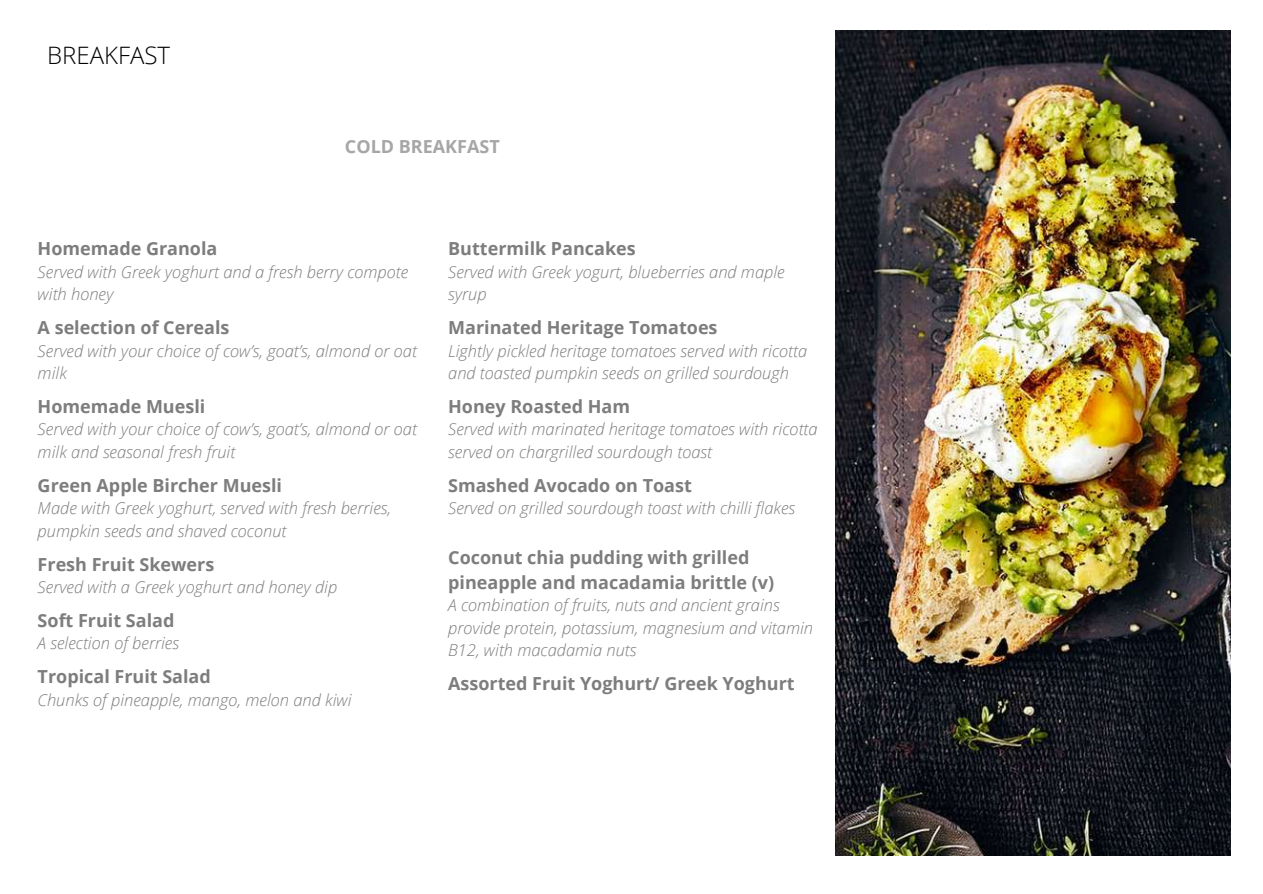
<style>
.page{position:relative;width:1263px;height:894px;background:#fff}
.page>*{position:absolute;margin:0;border:0;box-sizing:border-box;transform-origin:0 0}
.t1{font:300 24px "Open Sans";color:#000}
.t2{font:700 18px/24.8px "Open Sans";color:#7d7d7d}
.t3{font:700 18px "Open Sans";color:#a6a6a6}
.t4{font:italic 300 16.5px/22.5px "Open Sans";color:#7d7d7d}
</style>
<div class="page">
<img style="left:835px;top:30px;width:395px;height:825px">
<h1 class="t1" style="left:47px;top:38px;width:124px">BREAKFAST</h1>
<p class="t3" style="left:345px;top:133px;width:156px">COLD BREAKFAST</p>
<p class="t2" style="left:38px;top:236px;width:181px">Homemade Granola</p>
<p class="t4" style="left:38px;top:260px;width:372px">Served with Greek yoghurt and a fresh berry compote with honey</p>
<p class="t2" style="left:38px;top:315px;width:193px">A selection of Cereals</p>
<p class="t4" style="left:38px;top:339px;width:381px">Served with your choice of cow’s, goat’s, almond or oat milk</p>
<p class="t2" style="left:38px;top:393px;width:169px">Homemade Muesli</p>
<p class="t4" style="left:38px;top:417px;width:381px">Served with your choice of cow’s, goat’s, almond or oat milk and seasonal fresh fruit</p>
<p class="t2" style="left:38px;top:472px;width:246px">Green Apple Bircher Muesli</p>
<p class="t4" style="left:38px;top:496px;width:355px">Made with Greek yoghurt, served with fresh berries, pumpkin seeds and shaved coconut</p>
<p class="t2" style="left:38px;top:551px;width:178px">Fresh Fruit Skewers</p>
<p class="t4" style="left:38px;top:575px;width:301px">Served with a Greek yoghurt and honey dip</p>
<p class="t2" style="left:38px;top:607px;width:138px">Soft Fruit Salad</p>
<p class="t4" style="left:38px;top:631px;width:143px">A selection of berries</p>
<p class="t2" style="left:38px;top:663px;width:175px">Tropical Fruit Salad</p>
<p class="t4" style="left:38px;top:687px;width:315px">Chunks of pineapple, mango, melon and kiwi</p>
<p class="t2" style="left:448px;top:236px;width:189px">Buttermilk Pancakes</p>
<p class="t4" style="left:448px;top:260px;width:338px">Served with Greek yogurt, blueberries and maple syrup</p>
<p class="t2" style="left:448px;top:315px;width:271px">Marinated Heritage Tomatoes</p>
<p class="t4" style="left:448px;top:339px;width:361px">Lightly pickled heritage tomatoes served with ricotta and toasted pumpkin seeds on grilled sourdough</p>
<p class="t2" style="left:448px;top:393px;width:183px">Honey Roasted Ham</p>
<p class="t4" style="left:448px;top:417px;width:371px">Served with marinated heritage tomatoes with ricotta served on chargrilled sourdough toast</p>
<p class="t2" style="left:448px;top:472px;width:245px">Smashed Avocado on Toast</p>
<p class="t4" style="left:448px;top:496px;width:348px">Served on grilled sourdough toast with chilli flakes</p>
<p class="t2" style="left:448px;top:544px;width:327px">Coconut chia pudding with grilled pineapple and macadamia brittle (v)</p>
<p class="t4" style="left:448px;top:593px;width:366px">A combination of fruits, nuts and ancient grains provide protein, potassium, magnesium and vitamin<br>B12, with macadamia nuts</p>
<p class="t2" style="left:448px;top:670px;width:348px">Assorted Fruit Yoghurt/ Greek Yoghurt</p>
</div>
